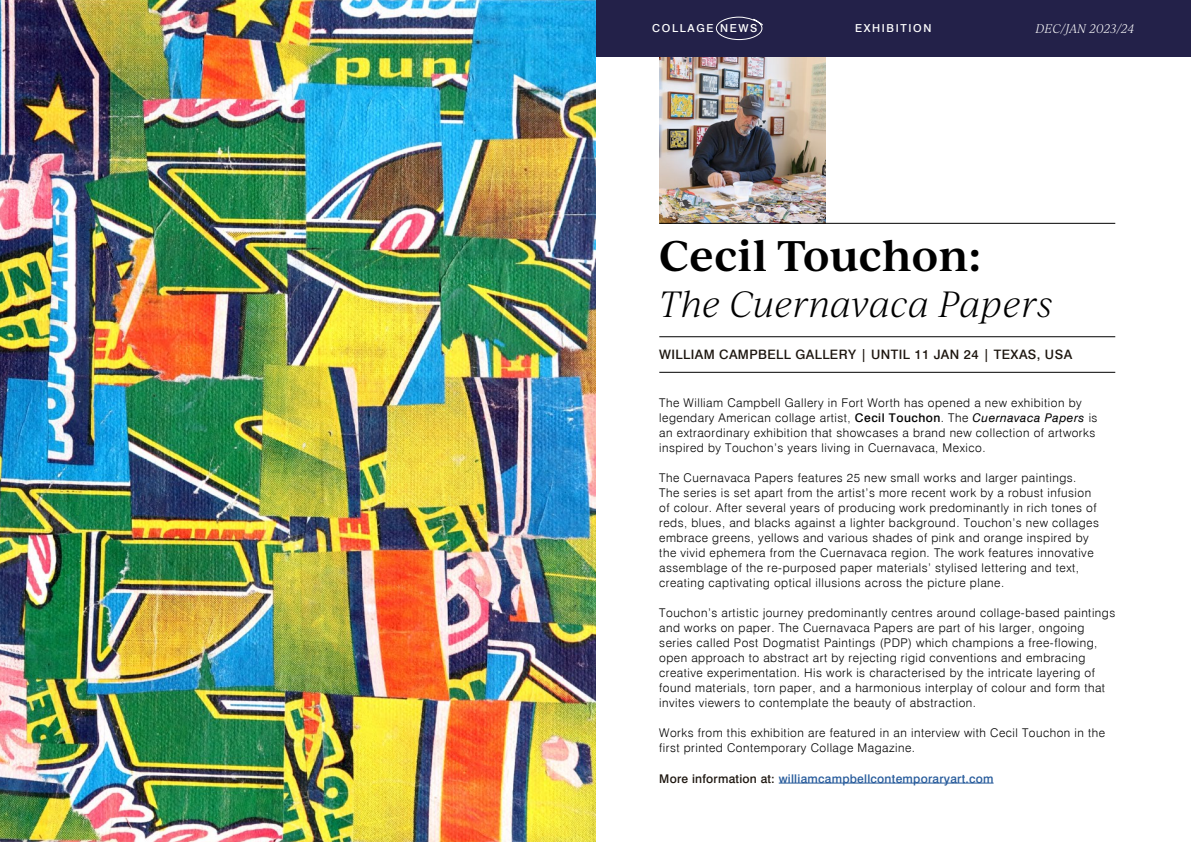
<style>
.page{position:relative;width:1191px;height:842px;background:#fff}
.page>*{position:absolute;margin:0;border:0;box-sizing:border-box;transform-origin:0 0}
.t1{font:600 41px "Ivy Journal";letter-spacing:.005em;color:#000}
.t2{font:italic 300 35px "Ivy Journal";letter-spacing:.01em;color:#000}
.t3{font:500 13px "Swiss 721 BT";letter-spacing:.03em;color:#1d160f}
.t4{font:300 12px/15px "Swiss 721 BT";letter-spacing:.04em;color:#000}
.t5{font:500 12px "Swiss 721 BT";letter-spacing:.02em;color:#275b9b}
.t6{font:italic 300 12px "Ivy Journal";letter-spacing:.015em;color:#fff}
.t7{font:500 11px "Swiss 721 BT";letter-spacing:.15em;color:#fff}
.s1{font-weight:500}
.s2{font-weight:400;font-style:italic}
.s3{color:#1d160f}
</style>
<div class="page">
<img style="left:659px;top:57px;width:167px;height:166px">
<div style="left:595px;top:0;width:596px;height:57px;background:#232149"></div>
<hr style="left:659px;top:336px;width:456px;height:1px;background:#000">
<hr style="left:659px;top:223px;width:456px;height:1px;background:#000">
<svg style="left:716px;top:17px;width:47px;height:23px"></svg>
<hr style="left:659px;top:372px;width:456px;height:1px;background:#000">
<img style="left:0;top:0;width:595px;height:842px">
<hr style="left:778px;top:783px;width:215px;height:1px;background:#275b9b">
<p class="t7" style="left:652px;top:21px;width:107px">COLLAGE NEWS</p>
<p class="t7" style="left:855px;top:21px;width:78px">EXHIBITION</p>
<p class="t6" style="left:1035px;top:20px;width:100px">DEC/JAN 2023/24</p>
<h1 class="t1" style="left:659px;top:226px;width:323px">Cecil Touchon:</h1>
<h2 class="t2" style="left:659px;top:280px;width:395px">The Cuernavaca Papers</h2>
<p class="t3" style="left:659px;top:347px;width:415px">WILLIAM CAMPBELL GALLERY | UNTIL 11 JAN 24 | TEXAS, USA</p>
<p class="t4" style="left:659px;top:395px;width:440px">The William Campbell Gallery in Fort Worth has opened a new exhibition by legendary American collage artist, <span class="s1">Cecil Touchon</span>. The <span class="s2">Cuernavaca Papers</span> is an extraordinary exhibition that showcases a brand new collection of artworks inspired by Touchon’s years living in Cuernavaca, Mexico.</p>
<p class="t4" style="left:659px;top:470px;width:441px">The Cuernavaca Papers features 25 new small works and larger paintings.<br>The series is set apart from the artist’s more recent work by a robust infusion of colour. After several years of producing work predominantly in rich tones of reds, blues, and blacks against a lighter background. Touchon’s new collages embrace greens, yellows and various shades of pink and orange inspired by the vivid ephemera from the Cuernavaca region. The work features innovative assemblage of the re-purposed paper materials’ stylised lettering and text, creating captivating optical illusions across the picture plane.</p>
<p class="t4" style="left:659px;top:605px;width:457px">Touchon’s artistic journey predominantly centres around collage-based paintings and works on paper. The Cuernavaca Papers are part of his larger, ongoing series called Post Dogmatist Paintings (PDP) which champions a free-flowing, open approach to abstract art by rejecting rigid conventions and embracing creative experimentation. His work is characterised by the intricate layering of found materials, torn paper, and a harmonious interplay of colour and form that invites viewers to contemplate the beauty of abstraction.</p>
<p class="t4" style="left:659px;top:725px;width:447px">Works from this exhibition are featured in an interview with Cecil Touchon in the first printed Contemporary Collage Magazine.</p>
<p class="t5" style="left:659px;top:771px;width:336px"><span class="s3">More information at:</span> williamcampbellcontemporaryart.com</p>
</div>
